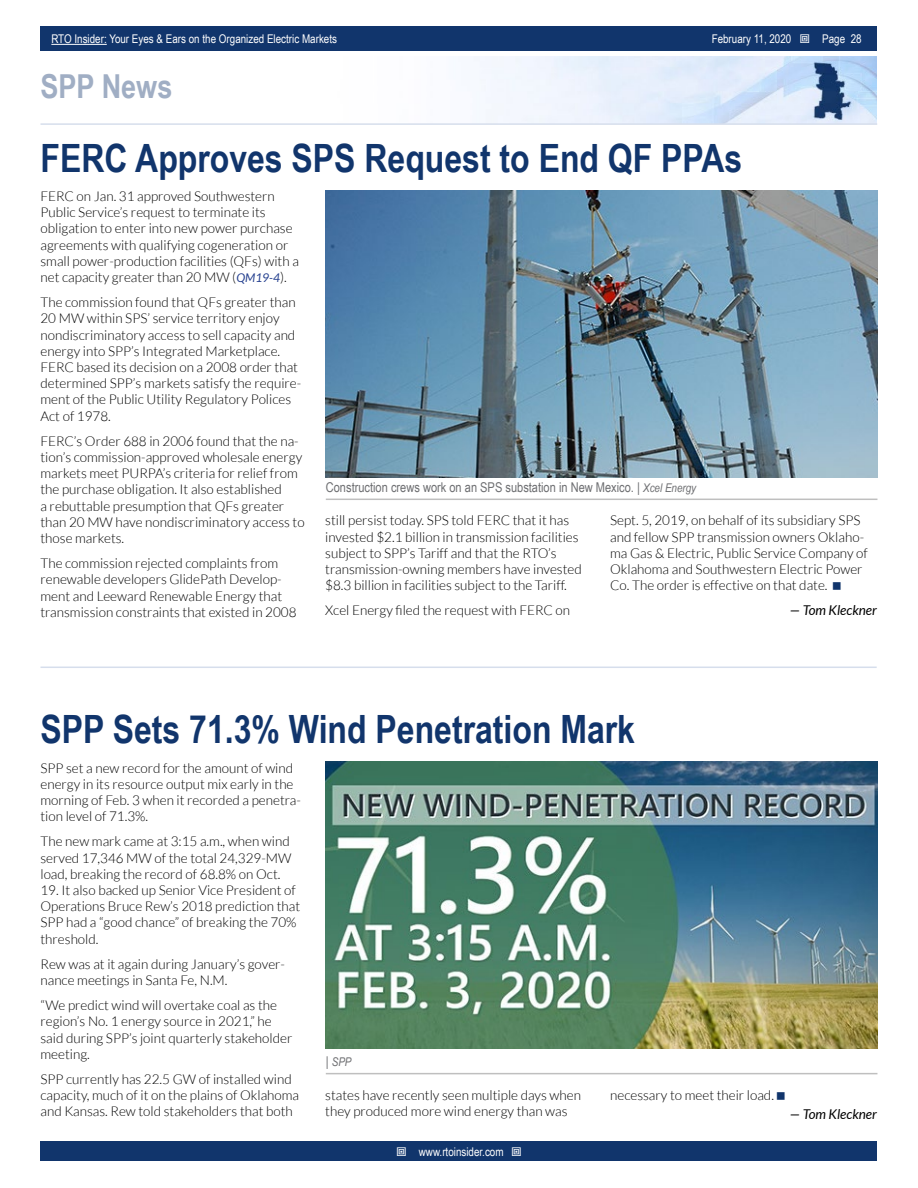
<style>
.page{position:relative;width:918px;height:1188px;background:#fff}
.page>*{position:absolute;margin:0;border:0;box-sizing:border-box;transform-origin:0 0}
.t1{font:700 39px "Arial Narrow";color:#11356c}
.t2{font:700 33px "Arial Narrow";color:#a0aec4}
.t3{font:300 13.5px/16.2px "Lato";color:#000}
.t4{font:13.5px "Arial Narrow";color:#6d6e71}
.t5{font:italic 13.5px "Lato";color:#000}
.t6{font:12px "Arial Narrow";color:#fff}
.t7{font:italic 12px "Arial Narrow";color:#6d6e71}
.s1{font-weight:400;font-style:italic;font-size:12px;color:#25408f}
.s2{font-style:italic;font-size:12px}
.s3{font-style:normal;font-size:13.5px}
</style>
<div class="page">
<div style="left:41px;top:1142px;width:836px;height:19px;background:#11356c"></div>
<div style="left:41px;top:27px;width:836px;height:24px;background:#11356c"></div>
<hr style="left:51px;top:44px;width:56px;height:1px;background:#fff">
<img style="left:474px;top:56px;width:403px;height:67px">
<hr style="left:40px;top:123px;width:837px;height:2px;background:#d6deec">
<hr style="left:326px;top:499px;width:551px;height:1px;background:#bfbfbf">
<hr style="left:326px;top:1073px;width:551px;height:1px;background:#bfbfbf">
<img style="left:325px;top:190px;width:552px;height:287px">
<img style="left:325px;top:762px;width:552px;height:287px">
<hr style="left:40px;top:667px;width:837px;height:1px;background:#d6deec">
<p class="t6" style="left:51px;top:30px;width:287px">RTO Insider: Your Eyes &amp; Ears on the Organized Electric Markets</p>
<p class="t6" style="left:712px;top:30px;width:81px">February 11, 2020</p>
<p class="t6" style="left:822px;top:30px;width:41px">Page 28</p>
<h2 class="t2" style="left:40px;top:61px;width:133px">SPP News</h2>
<h1 class="t1" style="left:40px;top:129px;width:703px">FERC Approves SPS Request to End QF PPAs</h1>
<p class="t3" style="left:40px;top:188px;width:260px">FERC on Jan. 31 approved Southwestern Public Service’s request to terminate its obligation to enter into new power purchase agreements with qualifying cogeneration or small power-production facilities (QFs) with a net capacity greater than 20 MW (<span class="s1">QM19-4</span>).</p>
<p class="t3" style="left:40px;top:294px;width:262px">The commission found that QFs greater than 20 MW within SPS’ service territory enjoy nondiscriminatory access to sell capacity and energy into SPP’s Integrated Marketplace.<br>FERC based its decision on a 2008 order that determined SPP’s markets satisfy the require&shy;ment of the Public Utility Regulatory Polices Act of 1978.</p>
<p class="t3" style="left:40px;top:433px;width:266px">FERC’s Order 688 in 2006 found that the na&shy;tion’s commission-approved wholesale energy markets meet PURPA’s criteria for relief from the purchase obligation. It also established<br>a rebuttable presumption that QFs greater than 20 MW have nondiscriminatory access to those markets.</p>
<p class="t3" style="left:40px;top:555px;width:258px">The commission rejected complaints from renewable developers GlidePath Develop&shy;ment and Leeward Renewable Energy that transmission constraints that existed in 2008</p>
<p class="t4" style="left:326px;top:477px;width:372px">Construction crews work on an SPS substation in New Mexico. | <span class="s2">Xcel Energy</span></p>
<p class="t3" style="left:325px;top:513px;width:258px">still persist today. SPS told FERC that it has invested $2.1 billion in transmission facilities subject to SPP’s Tariff and that the RTO’s transmission-owning members have invested $8.3 billion in facilities subject to the Tariff.</p>
<p class="t3" style="left:325px;top:603px;width:246px">Xcel Energy filed the request with FERC on</p>
<p class="t3" style="left:610px;top:513px;width:259px">Sept. 5, 2019, on behalf of its subsidiary SPS and fellow SPP transmission owners Oklaho&shy;ma Gas &amp; Electric, Public Service Company of Oklahoma and Southwestern Electric Power Co. The order is effective on that date.</p>
<p class="t5" style="left:790px;top:603px;width:88px">— Tom Kleckner</p>
<h1 class="t1" style="left:40px;top:699px;width:596px">SPP Sets 71.3% Wind Penetration Mark</h1>
<p class="t3" style="left:40px;top:760px;width:262px">SPP set a new record for the amount of wind energy in its resource output mix early in the morning of Feb. 3 when it recorded a penetra&shy;tion level of 71.3%.</p>
<p class="t3" style="left:40px;top:833px;width:253px">The new mark came at 3:15 a.m., when wind served 17,346 MW of the total 24,329-MW load, breaking the record of 68.8% on Oct.</p>
<p class="t3" style="left:40px;top:882px;width:261px">19. It also backed up Senior Vice President of Operations Bruce Rew’s 2018 prediction that SPP had a “good chance” of breaking the 70% threshold.</p>
<p class="t3" style="left:40px;top:956px;width:246px">Rew was at it again during January’s gover&shy;nance meetings in Santa Fe, N.M.</p>
<p class="t3" style="left:40px;top:997px;width:253px">“We predict wind will overtake coal as the region’s No. 1 energy source in 2021,” he said during SPP’s joint quarterly stakeholder meeting.</p>
<p class="t3" style="left:40px;top:1071px;width:260px">SPP currently has 22.5 GW of installed wind capacity, much of it on the plains of Oklahoma and Kansas. Rew told stakeholders that both</p>
<p class="t7" style="left:326px;top:1054px;width:27px"><span class="s3">|</span> SPP</p>
<p class="t3" style="left:325px;top:1087px;width:257px">states have recently seen multiple days when they produced more wind energy than was</p>
<p class="t3" style="left:610px;top:1087px;width:165px">necessary to meet their load.</p>
<p class="t6" style="left:419px;top:1143px;width:86px">www.rtoinsider.com</p>
<p class="t5" style="left:790px;top:1107px;width:88px">— Tom Kleckner</p>
</div>
